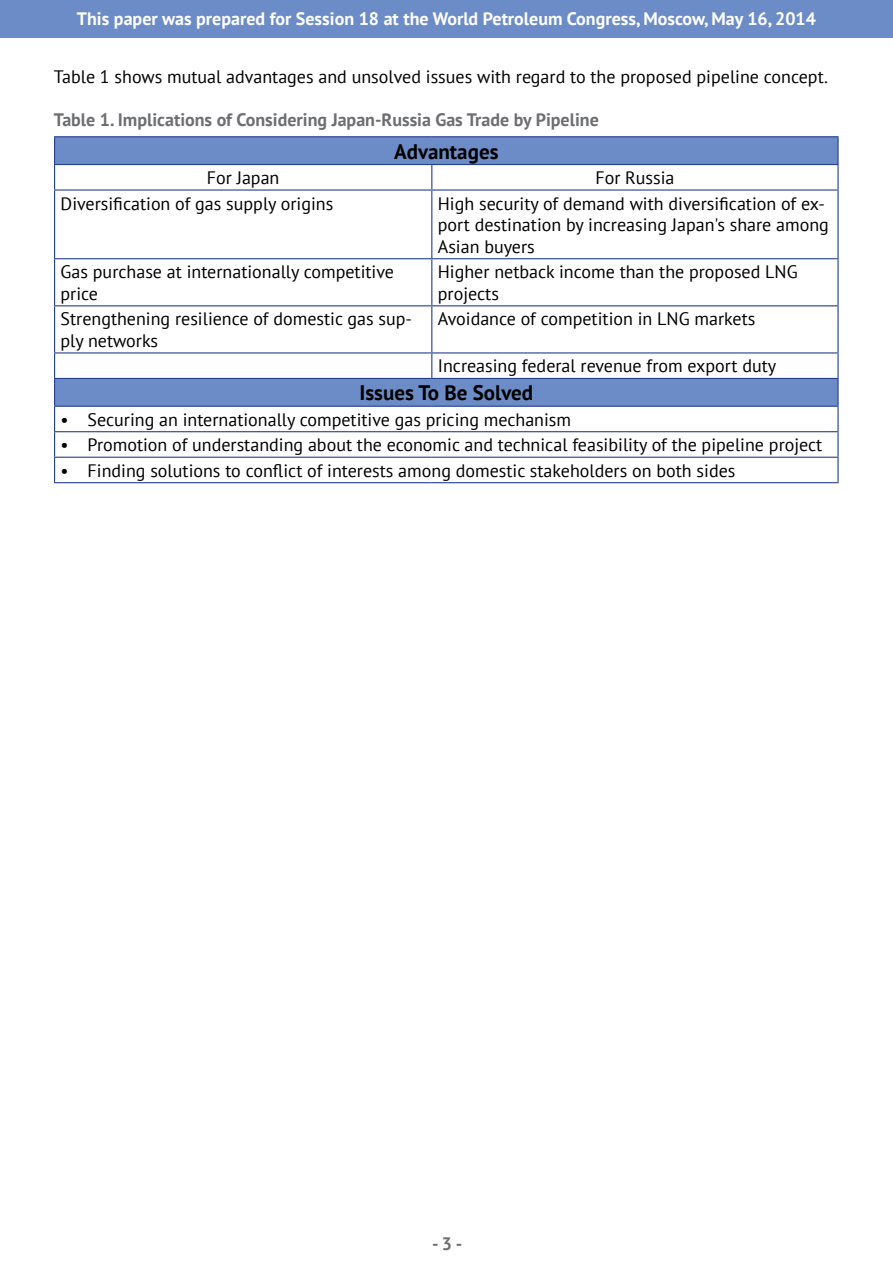
<style>
.page{position:relative;width:893px;height:1263px;background:#fff}
.page>*{position:absolute;margin:0;border:0;box-sizing:border-box;transform-origin:0 0}
.t1{font:700 21px "PT Sans";color:#000}
.t2{font:18px/21.6px "PT Sans";color:#000}
.t3{font:700 18px "PT Sans";color:#fff}
.t4{font:700 18px "PT Sans";color:#6d6e71}
</style>
<div class="page">
<div style="left:0;top:0;width:893px;height:37px;background:#6c8cc7"></div>
<svg style="left:55px;top:137px;width:782px;height:269px"></svg>
<hr style="left:54px;top:136px;width:378px;height:1px;background:#25408f">
<hr style="left:432px;top:136px;width:407px;height:1px;background:#25408f">
<hr style="left:837px;top:137px;width:2px;height:27px;background:#25408f">
<hr style="left:54px;top:164px;width:378px;height:1px;background:#25408f">
<svg style="left:54px;top:137px;width:1px;height:52px"></svg>
<hr style="left:432px;top:164px;width:407px;height:1px;background:#25408f">
<svg style="left:431px;top:165px;width:1px;height:24px"></svg>
<hr style="left:837px;top:165px;width:2px;height:24px;background:#25408f">
<hr style="left:54px;top:189px;width:378px;height:2px;background:#25408f">
<hr style="left:54px;top:191px;width:1px;height:67px;background:#25408f">
<hr style="left:432px;top:189px;width:407px;height:2px;background:#25408f">
<hr style="left:431px;top:191px;width:1px;height:67px;background:#25408f">
<hr style="left:837px;top:191px;width:2px;height:67px;background:#25408f">
<hr style="left:54px;top:258px;width:378px;height:1px;background:#25408f">
<hr style="left:54px;top:259px;width:1px;height:46px;background:#25408f">
<hr style="left:432px;top:258px;width:407px;height:1px;background:#25408f">
<hr style="left:431px;top:259px;width:1px;height:46px;background:#25408f">
<hr style="left:837px;top:259px;width:2px;height:46px;background:#25408f">
<hr style="left:54px;top:305px;width:378px;height:1px;background:#25408f">
<hr style="left:54px;top:306px;width:1px;height:46px;background:#25408f">
<hr style="left:432px;top:305px;width:407px;height:1px;background:#25408f">
<hr style="left:431px;top:306px;width:1px;height:46px;background:#25408f">
<hr style="left:837px;top:306px;width:2px;height:46px;background:#25408f">
<hr style="left:54px;top:352px;width:378px;height:1px;background:#25408f">
<hr style="left:432px;top:352px;width:407px;height:1px;background:#25408f">
<svg style="left:431px;top:353px;width:1px;height:25px"></svg>
<hr style="left:837px;top:353px;width:2px;height:25px;background:#25408f">
<hr style="left:54px;top:378px;width:378px;height:1px;background:#25408f">
<hr style="left:432px;top:378px;width:407px;height:1px;background:#25408f">
<hr style="left:837px;top:379px;width:2px;height:27px;background:#25408f">
<hr style="left:54px;top:406px;width:378px;height:1px;background:#25408f">
<hr style="left:432px;top:406px;width:407px;height:1px;background:#25408f">
<hr style="left:837px;top:407px;width:2px;height:24px;background:#25408f">
<hr style="left:54px;top:431px;width:378px;height:1px;background:#25408f">
<hr style="left:432px;top:431px;width:407px;height:1px;background:#25408f">
<hr style="left:837px;top:432px;width:2px;height:25px;background:#25408f">
<hr style="left:54px;top:457px;width:378px;height:1px;background:#25408f">
<svg style="left:54px;top:353px;width:1px;height:129px"></svg>
<hr style="left:432px;top:457px;width:407px;height:1px;background:#25408f">
<hr style="left:837px;top:458px;width:2px;height:24px;background:#25408f">
<hr style="left:54px;top:482px;width:378px;height:1px;background:#25408f">
<hr style="left:432px;top:482px;width:407px;height:1px;background:#25408f">
<p class="t3" style="left:77px;top:6px;width:741px">This paper was prepared for Session 18 at the World Petroleum Congress, Moscow, May 16, 2014</p>
<p class="t2" style="left:54px;top:65px;width:775px">Table 1 shows mutual advantages and unsolved issues with regard to the proposed pipeline concept.</p>
<p class="t4" style="left:54px;top:107px;width:546px">Table 1. Implications of Considering Japan-Russia Gas Trade by Pipeline</p>
<p class="t1" style="left:394px;top:137px;width:106px">Advantages</p>
<p class="t2" style="left:207px;top:166px;width:74px">For Japan</p>
<p class="t2" style="left:595px;top:166px;width:81px">For Russia</p>
<p class="t2" style="left:61px;top:192px;width:274px">Diversification of gas supply origins</p>
<p class="t2" style="left:438px;top:192px;width:393px">High security of demand with diversification of ex&shy;port destination by increasing Japan's share among<br>Asian buyers</p>
<p class="t2" style="left:61px;top:261px;width:335px">Gas purchase at internationally competitive price</p>
<p class="t2" style="left:438px;top:261px;width:361px">Higher netback income than the proposed LNG projects</p>
<p class="t2" style="left:61px;top:308px;width:353px">Strengthening resilience of domestic gas sup&shy;ply networks</p>
<p class="t2" style="left:438px;top:308px;width:319px">Avoidance of competition in LNG markets</p>
<p class="t2" style="left:438px;top:355px;width:340px">Increasing federal revenue from export duty</p>
<p class="t1" style="left:359px;top:379px;width:175px">Issues To Be Solved</p>
<p class="t2" style="left:61px;top:408px;width:512px">• Securing an internationally competitive gas pricing mechanism</p>
<p class="t2" style="left:61px;top:434px;width:763px">• Promotion of understanding about the economic and technical feasibility of the pipeline project</p>
<p class="t2" style="left:61px;top:459px;width:676px">• Finding solutions to conflict of interests among domestic stakeholders on both sides</p>
<p class="t4" style="left:432px;top:1231px;width:32px">- 3 -</p>
</div>
